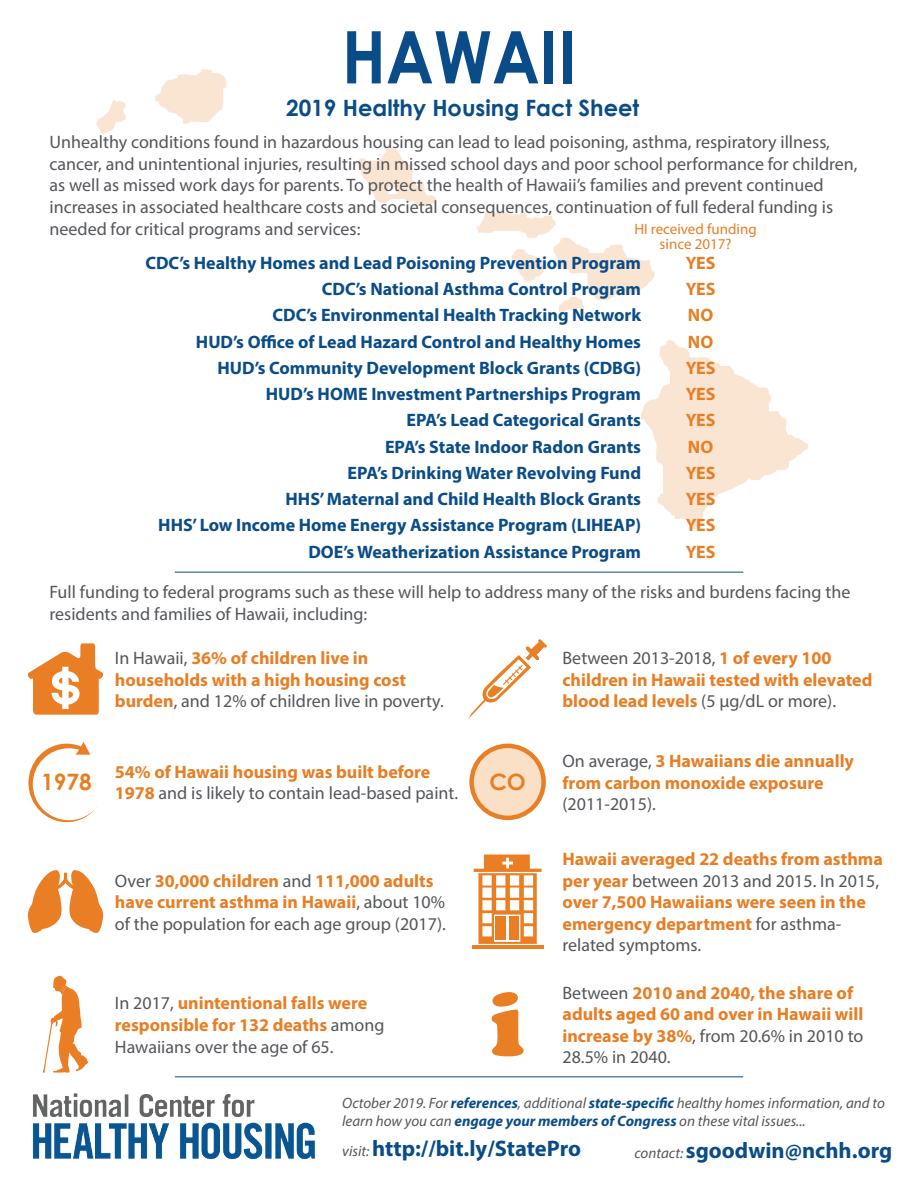
<style>
.page{position:relative;width:918px;height:1188px;background:#fff}
.page>*{position:absolute;margin:0;border:0;box-sizing:border-box;transform-origin:0 0}
.t1{font:700 72.6px "Century Gothic";color:#0a4c88;scale:.89 1}
.t2{font:700 22.65px "Century Gothic";color:#e77e24}
.t3{font:700 22.5px "Myriad Pro";color:#0a4c88}
.t4{font:700 22.5px "Century Gothic";color:#0a4c88}
.t5{font:700 18px/21.6px "Myriad Pro";color:#e77e24}
.t6{font:18px/21.6px "Myriad Pro";color:#53565a}
.t7{font:700 18px/26.2px "Myriad Pro";color:#0a4c88;text-align:right}
.t8{font:italic 15px/18px "Myriad Pro";color:#53565a}
.t9{font:15px/15px "Myriad Pro";color:#e77e24;text-align:center}
.s1{font-weight:400;color:#535659}
.s2{font-weight:400;color:#53565a}
.s3{font-weight:700;color:#0a4c88}
.s4{font-weight:400;font-style:italic;font-size:15px;color:#53565a}
</style>
<div class="page">
<img style="left:96px;top:70px;width:712px;height:459px">
<svg style="left:687px;top:500px;width:10px;height:5px"></svg>
<hr style="left:175px;top:572px;width:568px;height:1px;background:#094c88">
<hr style="left:175px;top:1076px;width:568px;height:1px;background:#094c88">
<svg style="left:28px;top:643px;width:76px;height:72px"></svg>
<svg style="left:468px;top:639px;width:79px;height:80px"></svg>
<svg style="left:28px;top:742px;width:69px;height:80px"></svg>
<div style="left:472px;top:746px;width:72px;height:72px;background:#fbe0c8;border-radius:50%"></div>
<div style="left:469px;top:744px;width:77px;height:76px;border:4px solid #e97e24;border-radius:50%"></div>
<svg style="left:43px;top:976px;width:45px;height:97px"></svg>
<svg style="left:491px;top:992px;width:33px;height:64px"></svg>
<img style="left:32px;top:1093px;width:283px;height:67px">
<svg style="left:28px;top:870px;width:75px;height:63px"></svg>
<svg style="left:474px;top:855px;width:68px;height:89px"></svg>
<hr style="left:472px;top:945px;width:71px;height:4px;background:#e97e24">
<h1 class="t1" style="left:342px;top:2px;width:265px">HAWAII</h1>
<p class="t4" style="left:286px;top:90px;width:355px">2019 Healthy Housing Fact Sheet</p>
<p class="t6" style="left:50px;top:131px;width:810px">Unhealthy conditions found in hazardous housing can lead to lead poisoning, asthma, respiratory illness, cancer, and unintentional injuries, resulting in missed school days and poor school performance for children, as well as missed work days for parents. To protect the health of Hawaii’s families and prevent continued increases in associated healthcare costs and societal consequences, continuation of full federal funding is needed for critical programs and services:</p>
<p class="t9" style="left:634px;top:221px;width:124px">HI received funding since 2017?</p>
<p class="t7" style="left:145px;top:249px;width:497px">CDC’s Healthy Homes and Lead Poisoning Prevention Program CDC’s National Asthma Control Program<br>CDC’s Environmental Health Tracking Network<br>HUD’s Office of Lead Hazard Control and Healthy Homes HUD’s Community Development Block Grants (CDBG)<br>HUD’s HOME Investment Partnerships Program<br>EPA’s Lead Categorical Grants<br>EPA’s State Indoor Radon Grants<br>EPA’s Drinking Water Revolving Fund<br>HHS’ Maternal and Child Health Block Grants<br>HHS’ Low Income Home Energy Assistance Program (LIHEAP)<br>DOE’s Weatherization Assistance Program</p>
<p class="t5" style="left:686px;top:249px;width:31px;line-height:26.2px">YES<br>YES<br>NO<br>NO<br>YES<br>YES<br>YES<br>NO<br>YES<br>YES<br>YES<br>YES</p>
<p class="t6" style="left:50px;top:581px;width:802px">Full funding to federal programs such as these will help to address many of the risks and burdens facing the residents and families of Hawaii, including:</p>
<p class="t5" style="left:115px;top:647px;width:330px"><span class="s1">In Hawaii,</span> 36% of children live in households with a high housing cost burden<span class="s1">, and</span> <span class="s2">12% of children live in poverty</span><span class="s1">.</span></p>
<p class="t5" style="left:562px;top:647px;width:311px"><span class="s2">Between 2013-2018,</span> 1 of every 100 children in Hawaii tested with elevated blood lead levels <span class="s2">(5 μg/dL or more).</span></p>
<p class="t5" style="left:115px;top:760px;width:345px">54% of Hawaii housing was built before<br>1978 <span class="s2">and is likely to contain lead-based paint.</span></p>
<p class="t2" style="left:41px;top:765px;width:52px">1978</p>
<p class="t2" style="left:489px;top:765px;width:38px">CO</p>
<p class="t5" style="left:115px;top:869px;width:332px"><span class="s1">Over</span> 30,000 children <span class="s2">and</span> 111,000 adults have current asthma in Hawaii<span class="s1">, about 10% of the population for each age group (2017).</span></p>
<p class="t5" style="left:562px;top:750px;width:293px"><span class="s2">On average,</span> 3 Hawaiians die annually from carbon monoxide exposure</p>
<p class="t6" style="left:562px;top:793px;width:95px">(2011-2015).</p>
<p class="t5" style="left:562px;top:848px;width:322px">Hawaii averaged 22 deaths from asthma per year <span class="s1">between 2013 and 2015. In 2015, </span>over 7,500 Hawaiians were seen in the emergency department <span class="s1">for asthma&shy;related symptoms.</span></p>
<p class="t5" style="left:115px;top:992px;width:271px"><span class="s2">In 2017,</span> unintentional falls were responsible for 132 deaths <span class="s2">among<br>Hawaiians over the age of 65.</span></p>
<p class="t5" style="left:562px;top:981px;width:302px"><span class="s2">Between</span> 2010 and 2040, the share of adults aged 60 and over in Hawaii will increase by 38%<span class="s2">, from 20.6% in 2010 to<br>28.5% in 2040.</span></p>
<p class="t8" style="left:342px;top:1094px;width:544px">October 2019. For <span class="s3">references</span>, additional <span class="s3">state-specific</span> healthy homes information, and to learn how you can <span class="s3">engage your members of Congress</span> on these vital issues...</p>
<p class="t3" style="left:342px;top:1134px;width:240px"><span class="s4">visit:</span> http://bit.ly/StatePro</p>
<p class="t3" style="left:634px;top:1135px;width:259px"><span class="s4">contact:</span> sgoodwin@nchh.org</p>
</div>
